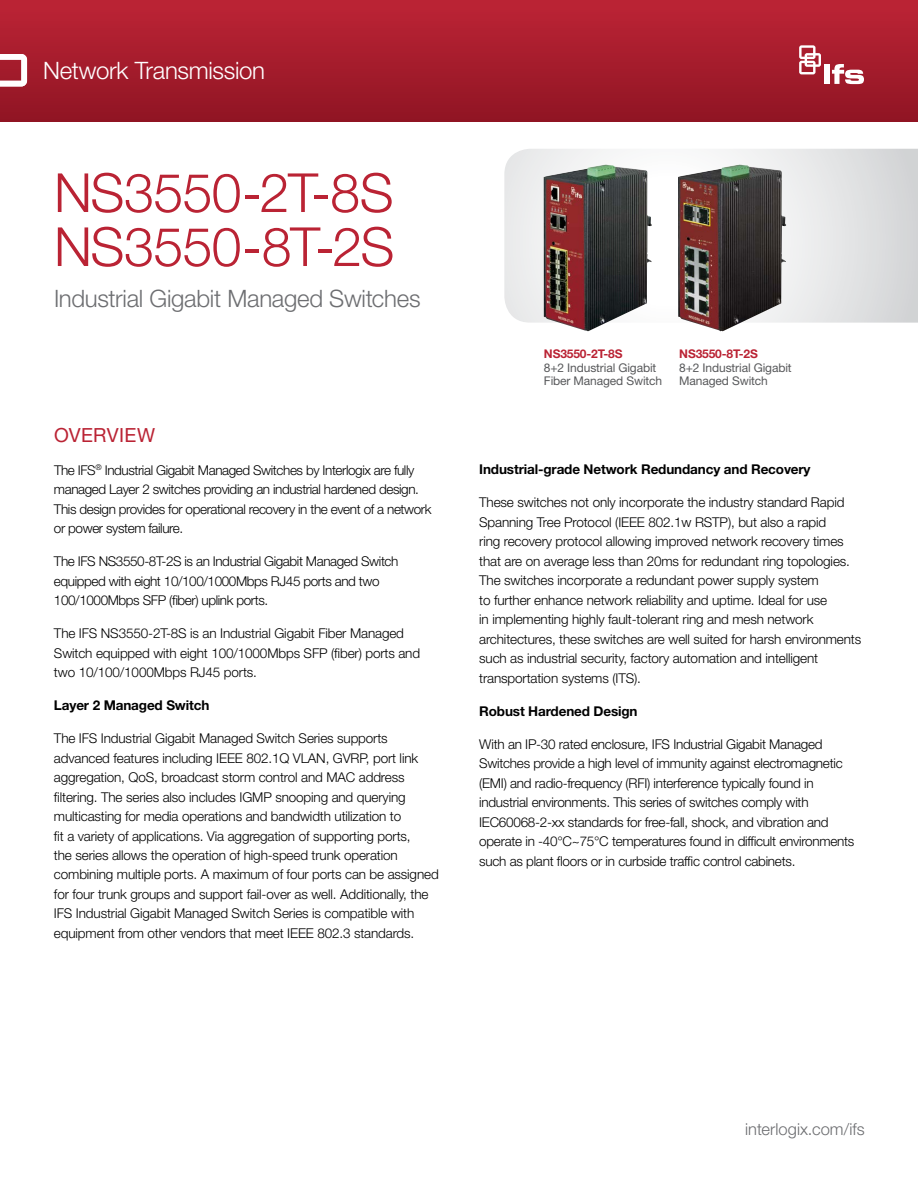
<style>
.page{position:relative;width:918px;height:1188px;background:#fff}
.page>*{position:absolute;margin:0;border:0;box-sizing:border-box;transform-origin:0 0}
.t1{font:300 54px/54px "Helvetica Neue LT Pro";letter-spacing:-.015em;color:#ba2334}
.t2{font:300 24px "Helvetica Neue LT Pro";letter-spacing:-.015em;color:#6d6e71}
.t3{font:300 24px "Helvetica Neue LT Pro";letter-spacing:-.015em;color:#fff}
.t4{font:19.5px "Helvetica Neue LT Pro";letter-spacing:.015em;color:#ba2334}
.t5{font:300 16.5px "Helvetica Neue LT Std";letter-spacing:.005em;color:#6d6e71}
.t6{font:300 13.5px/19.5px "Helvetica Neue LT Std";letter-spacing:-.01em;color:#000}
.t7{font:300 13.5px/19.5px "Helvetica Neue LT Std";letter-spacing:-.03em;color:#000}
.t8{font:700 13.5px "Helvetica Neue LT Std";letter-spacing:-.01em;color:#000}
.t9{font:12px/13.5px "Helvetica Neue LT Std";letter-spacing:-.01em;color:#58595b}
.t10{font:700 12px "Helvetica Neue LT Std";letter-spacing:-.01em;color:#ba2334}
</style>
<div class="page">
<svg style="left:504px;top:149px;width:414px;height:174px"></svg>
<div style="left:0;top:0;width:918px;height:122px;background:linear-gradient(to bottom,#bd2435,#901524)"></div>
<svg style="left:799px;top:45px;width:65px;height:39px"></svg>
<svg style="left:0;top:54px;width:27px;height:32px"></svg>
<hr style="left:0;top:0;width:1px;height:34px;background:#b72233">
<img style="left:544px;top:164px;width:108px;height:168px">
<img style="left:678px;top:164px;width:108px;height:168px">
<h2 class="t3" style="left:43px;top:56px;width:223px">Network Transmission</h2>
<h1 class="t1" style="left:54px;top:165px;width:342px">NS3550-2T-8S<br>NS3550-8T-2S</h1>
<h2 class="t2" style="left:54px;top:283px;width:368px">Industrial Gigabit Managed Switches</h2>
<h3 class="t4" style="left:54px;top:423px;width:103px">OVERVIEW</h3>
<p class="t7" style="left:54px;top:460px;width:379px">The IFS<sup>®</sup> Industrial Gigabit Managed Switches by Interlogix are fully managed Layer 2 switches providing an industrial hardened design.<br>This design provides for operational recovery in the event of a network or power system failure.</p>
<p class="t7" style="left:54px;top:551px;width:346px">The IFS NS3550-8T-2S is an Industrial Gigabit Managed Switch equipped with eight 10/100/1000Mbps RJ45 ports and two<br>100/1000Mbps SFP (fiber) uplink ports.</p>
<p class="t6" style="left:54px;top:623px;width:368px">The IFS NS3550-2T-8S is an Industrial Gigabit Fiber Managed<br>Switch equipped with eight 100/1000Mbps SFP (fiber) ports and two 10/100/1000Mbps RJ45 ports.</p>
<p class="t8" style="left:54px;top:697px;width:157px">Layer 2 Managed Switch</p>
<p class="t6" style="left:54px;top:728px;width:386px">The IFS Industrial Gigabit Managed Switch Series supports advanced features including IEEE 802.1Q VLAN, GVRP, port link aggregation, QoS, broadcast storm control and MAC address filtering. The series also includes IGMP snooping and querying multicasting for media operations and bandwidth utilization to<br>fit a variety of applications. Via aggregation of supporting ports,<br>the series allows the operation of high-speed trunk operation combining multiple ports. A maximum of four ports can be assigned for four trunk groups and support fail-over as well. Additionally, the IFS Industrial Gigabit Managed Switch Series is compatible with equipment from other vendors that meet IEEE 802.3 standards.</p>
<p class="t10" style="left:544px;top:347px;width:80px">NS3550-2T-8S</p>
<p class="t9" style="left:544px;top:361px;width:120px">8+2 Industrial Gigabit<br>Fiber Managed Switch</p>
<p class="t10" style="left:679px;top:347px;width:80px">NS3550-8T-2S</p>
<p class="t9" style="left:679px;top:361px;width:114px">8+2 Industrial Gigabit<br>Managed Switch</p>
<p class="t8" style="left:479px;top:461px;width:333px">Industrial-grade Network Redundancy and Recovery</p>
<p class="t6" style="left:479px;top:493px;width:384px">These switches not only incorporate the industry standard Rapid Spanning Tree Protocol (IEEE 802.1w RSTP), but also a rapid<br>ring recovery protocol allowing improved network recovery times that are on average less than 20ms for redundant ring topologies.<br>The switches incorporate a redundant power supply system<br>to further enhance network reliability and uptime. Ideal for use<br>in implementing highly fault-tolerant ring and mesh network architectures, these switches are well suited for harsh environments such as industrial security, factory automation and intelligent transportation systems (ITS).</p>
<p class="t8" style="left:479px;top:703px;width:160px">Robust Hardened Design</p>
<p class="t6" style="left:479px;top:734px;width:377px">With an IP-30 rated enclosure, IFS Industrial Gigabit Managed Switches provide a high level of immunity against electromagnetic (EMI) and radio-frequency (RFI) interference typically found in industrial environments. This series of switches comply with IEC60068-2-xx standards for free-fall, shock, and vibration and operate in -40°C~75°C temperatures found in difficult environments such as plant floors or in curbside traffic control cabinets.</p>
<p class="t5" style="left:745px;top:1119px;width:121px">interlogix.com/ifs</p>
</div>
